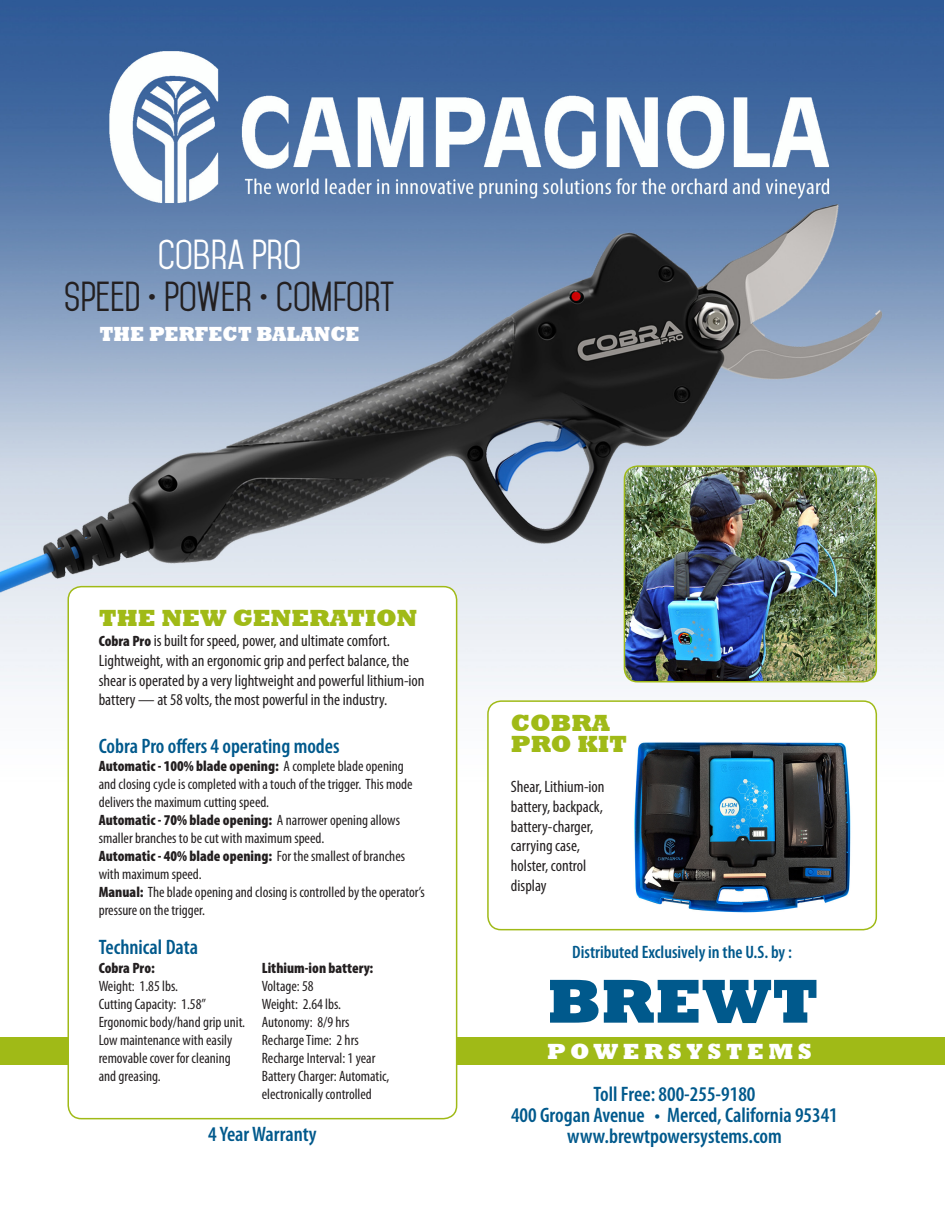
<style>
.page{position:relative;width:945px;height:1215px;background:#fff}
.page>*{position:absolute;margin:0;border:0;box-sizing:border-box;transform-origin:0 0}
.t1{font:800 63px "Rockwell";color:#00598c}
.t2{font:36px "Mohave";color:#231f20}
.t3{font:36px "Mohave";color:#fff}
.t4{font:800 24px "Rockwell";color:#a0ba17}
.t5{font:800 22.5px "Rockwell";letter-spacing:.2em;color:#fff}
.t6{font:600 condensed 21px "Myriad Pro";color:#00598c}
.t7{font:800 21px "Rockwell";color:#fff;scale:.9 1}
.t8{font:600 condensed 18px "Myriad Pro";color:#00598c}
.t9{font:condensed 16.5px/19.8px "Myriad Pro";color:#231f20}
.t10{font:condensed 15px/18px "Myriad Pro";color:#231f20}
.t11{font:900 condensed 15px "Myriad Pro";color:#231f20}
.s1{font-weight:900;font-size:15px}
.s2{font-weight:900}
</style>
<div class="page">
<img style="left:0;top:0;width:944px;height:1120px">
<div style="left:0;top:1037px;width:945px;height:28px;background:#a0ba17"></div>
<div style="left:68px;top:587px;width:389px;height:532px;background:#fff;border-radius:13px"></div>
<div style="left:68px;top:586px;width:389px;height:533px;border:2px solid #a0ba17;border-radius:13px"></div>
<div style="left:488px;top:701px;width:388px;height:229px;background:#fff;border-radius:13px"></div>
<div style="left:487px;top:700px;width:390px;height:230px;border:2px solid #a0ba17;border-radius:13px"></div>
<img style="left:624px;top:466px;width:252px;height:216px">
<div style="left:624px;top:465px;width:253px;height:217px;border:2px solid #a0ba17;border-radius:13px"></div>
<img style="left:634px;top:742px;width:217px;height:170px">
<p class="t3" style="left:158px;top:233px;width:145px">COBRA PRO</p>
<p class="t2" style="left:64px;top:275px;width:332px">SPEED • POWER • COMFORT</p>
<p class="t7" style="left:99px;top:322px;width:291px">THE PERFECT BALANCE</p>
<p class="t4" style="left:99px;top:604px;width:320px">THE NEW GENERATION</p>
<p class="t9" style="left:99px;top:631px;width:327px"><span class="s1">Cobra Pro</span> is built for speed, power, and ultimate comfort.<br>Lightweight, with an ergonomic grip and perfect balance, the shear is operated by a very lightweight and powerful lithium-ion battery — at 58 volts, the most powerful in the industry.</p>
<p class="t6" style="left:99px;top:733px;width:242px">Cobra Pro offers 4 operating modes</p>
<p class="t10" style="left:99px;top:756px;width:316px"><span class="s2">Automatic - 100% blade opening:</span> A complete blade opening and closing cycle is completed with a touch of the trigger. This mode delivers the maximum cutting speed.</p>
<p class="t10" style="left:99px;top:810px;width:303px"><span class="s2">Automatic - 70% blade opening:</span> A narrower opening allows smaller branches to be cut with maximum speed.</p>
<p class="t10" style="left:99px;top:846px;width:308px"><span class="s2">Automatic - 40% blade opening:</span> For the smallest of branches with maximum speed.</p>
<p class="t10" style="left:99px;top:882px;width:327px"><span class="s2">Manual:</span> The blade opening and closing is controlled by the operator’s pressure on the trigger.</p>
<p class="t6" style="left:99px;top:934px;width:101px">Technical Data</p>
<p class="t11" style="left:99px;top:958px;width:58px">Cobra Pro:</p>
<p class="t10" style="left:99px;top:977px;width:81px">Weight: 1.85 lbs.</p>
<p class="t10" style="left:99px;top:995px;width:109px">Cutting Capacity: 1.58”</p>
<p class="t10" style="left:99px;top:1013px;width:148px">Ergonomic body/hand grip unit.</p>
<p class="t10" style="left:99px;top:1031px;width:135px">Low maintenance with easily</p>
<p class="t10" style="left:99px;top:1049px;width:134px">removable cover for cleaning</p>
<p class="t10" style="left:99px;top:1067px;width:64px">and greasing.</p>
<p class="t11" style="left:262px;top:958px;width:113px">Lithium-ion battery:</p>
<p class="t10" style="left:262px;top:977px;width:53px">Voltage: 58</p>
<p class="t10" style="left:262px;top:995px;width:81px">Weight: 2.64 lbs.</p>
<p class="t10" style="left:262px;top:1013px;width:89px">Autonomy: 8/9 hrs</p>
<p class="t10" style="left:262px;top:1031px;width:98px">Recharge Time: 2 hrs</p>
<p class="t10" style="left:262px;top:1049px;width:115px">Recharge Interval: 1 year</p>
<p class="t10" style="left:262px;top:1067px;width:129px">Battery Charger: Automatic,</p>
<p class="t10" style="left:262px;top:1085px;width:112px">electronically controlled</p>
<p class="t6" style="left:208px;top:1121px;width:110px">4 Year Warranty</p>
<p class="t4" style="left:511px;top:709px;width:101px">COBRA</p>
<p class="t4" style="left:511px;top:730px;width:118px">PRO KIT</p>
<p class="t9" style="left:511px;top:776px;width:95px">Shear, Lithium-ion</p>
<p class="t9" style="left:511px;top:796px;width:94px">battery, backpack,</p>
<p class="t9" style="left:511px;top:816px;width:84px">battery-charger,</p>
<p class="t9" style="left:511px;top:836px;width:71px">carrying case,</p>
<p class="t9" style="left:511px;top:856px;width:77px">holster, control</p>
<p class="t9" style="left:511px;top:875px;width:37px">display</p>
<p class="t8" style="left:572px;top:941px;width:221px">Distributed Exclusively in the U.S. by :</p>
<p class="t1" style="left:547px;top:965px;width:273px">BREWT</p>
<p class="t5" style="left:547px;top:1039px;width:266px">POWERSYSTEMS</p>
<p class="t6" style="left:593px;top:1081px;width:164px">Toll Free: 800-255-9180</p>
<p class="t6" style="left:511px;top:1102px;width:328px">400 Grogan Avenue • Merced, California 95341</p>
<p class="t6" style="left:567px;top:1123px;width:216px">www.brewtpowersystems.com</p>
</div>
